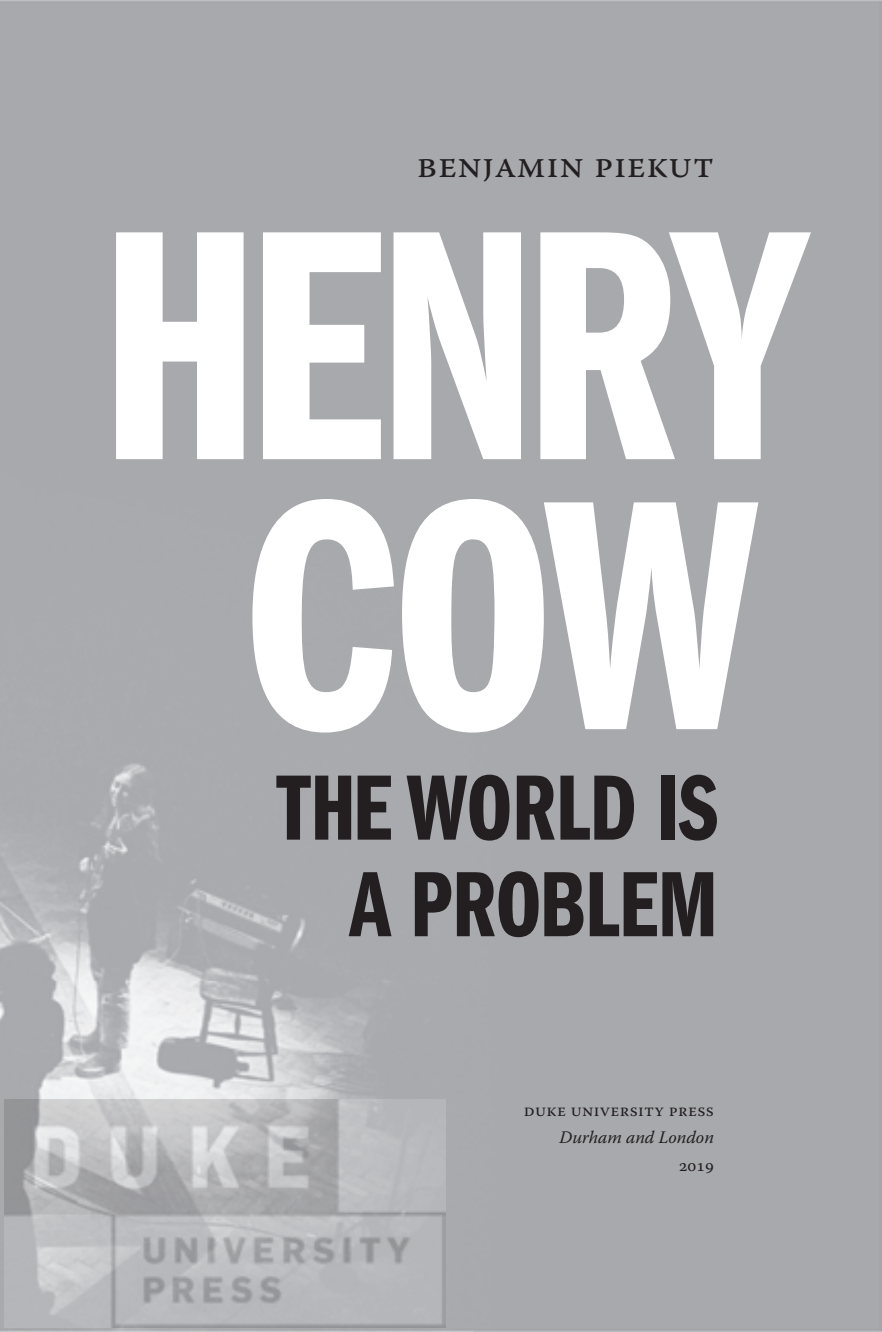
<style>
.page{position:relative;width:882px;height:1332px;background:#fff}
.page>*{position:absolute;margin:0;border:0;box-sizing:border-box;transform-origin:0 0}
.t1{font:340px/270px "ITC Franklin Gothic Std Dm Cp";letter-spacing:-.03em;color:#fff;text-align:center}
.t2{font:96px/96.6px "ITC Franklin Gothic Std Dm Cp";letter-spacing:-.005em;color:#231f20;text-align:right}
.t3{font:37.6px "Warnock Pro";letter-spacing:.02em;color:#231f20}
.t4{font:17.6px "Warnock Pro";letter-spacing:.02em;color:#231f20}
.t5{font:italic 17.6px "Warnock Pro";color:#231f20}
</style>
<div class="page">
<img style="left:4px;top:1099px;width:441px;height:228px">
<h3 class="t3" style="left:417px;top:143px;width:299px">Benjamin Piekut</h3>
<h1 class="t1" style="left:99px;top:217px;width:713px">HENRY<br>COW</h1>
<h2 class="t2" style="left:276px;top:761px;width:443px">THE WORLD IS<br>A PROB LEM</h2>
<p class="t4" style="left:524px;top:1099px;width:192px">duke university press</p>
<p class="t5" style="left:559px;top:1127px;width:156px">Durham and London</p>
<p class="t4" style="left:679px;top:1154px;width:37px">2019</p>
</div>
